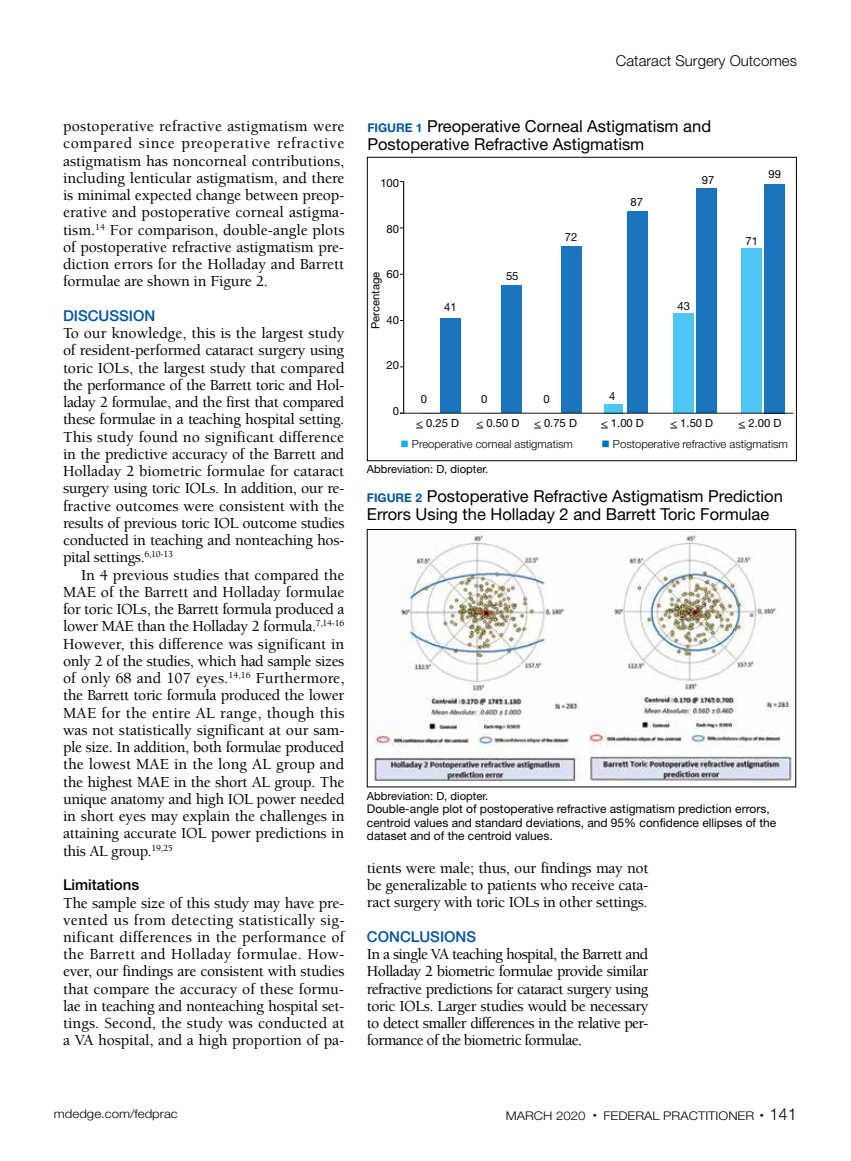
<style>
.page{position:relative;width:851px;height:1161px;background:#fff}
.page>*{position:absolute;margin:0;border:0;box-sizing:border-box;transform-origin:0 0}
.t1{font:16.5px/18px "Helvetica Neue LT Std";color:#000}
.t2{font:500 15.75px/17.2px "Berkeley Std";letter-spacing:-.02em;color:#000;text-align:justify}
.t3{font:300 15px "Helvetica Neue LT Std";color:#000}
.t4{font:500 15px "Helvetica Neue LT Std";color:#0054a6}
.t5{font:500 15px "Helvetica Neue LT Std";color:#000}
.t6{font:12px/13.5px "Helvetica Neue LT Std";color:#000}
.t7{font:300 12px "Helvetica Neue LT Std";color:#000;scale:1.1 1}
.t8{font:11.25px "Helvetica Neue LT Std";color:#000}
.t9{font:300 11.25px "Helvetica Neue LT Std";color:#000}
.s1{font-weight:700;font-size:12px;color:#0054a6}
.s2{color:#13b1e7}
.s3{color:#0073bd}
.s4{font-size:16.5px}
</style>
<div class="page">
<hr style="left:403px;top:182px;width:1px;height:231px;background:#000">
<div style="left:764px;top:184px;width:21px;height:229px;background:#1c75bc"></div>
<div style="left:741px;top:249px;width:21px;height:164px;background:#4dc6f3"></div>
<div style="left:695px;top:189px;width:21px;height:224px;background:#1c75bc"></div>
<div style="left:672px;top:314px;width:21px;height:99px;background:#4dc6f3"></div>
<div style="left:627px;top:212px;width:20px;height:201px;background:#1c75bc"></div>
<div style="left:604px;top:404px;width:18px;height:9px;background:#4dc6f3"></div>
<div style="left:560px;top:246px;width:21px;height:167px;background:#1c75bc"></div>
<div style="left:501px;top:286px;width:21px;height:127px;background:#1c75bc"></div>
<div style="left:440px;top:318px;width:20px;height:95px;background:#1c75bc"></div>
<hr style="left:397px;top:413px;width:396px;height:1px;background:#000">
<div style="left:367px;top:157px;width:429px;height:304px;border:1px solid #000"></div>
<img style="left:374px;top:531px;width:419px;height:251px">
<div style="left:367px;top:529px;width:429px;height:258px;border:1px solid #000"></div>
<p class="t2" style="left:63px;top:118px;width:283px">postoperative refractive astigmatism were compared since preoperative refractive astigmatism has noncorneal contributions, including lenticular astigmatism, and there is minimal expected change between preop&shy;erative and postoperative corneal astigma&shy;tism.<sup>14</sup> For comparison, double-angle plots of postoperative refractive astigmatism pre&shy;diction errors for the Holladay and Barrett formulae are shown in Figure 2.</p>
<p class="t4" style="left:63px;top:307px;width:94px">DISCUSSION</p>
<p class="t2" style="left:63px;top:325px;width:283px">To our knowledge, this is the largest study of resident-performed cataract surgery using toric IOLs, the largest study that compared the performance of the Barrett toric and Hol&shy;laday 2 formulae, and the first that compared these formulae in a teaching hospital setting.<br>This study found no significant difference in the predictive accuracy of the Barrett and Holladay 2 biometric formulae for cataract surgery using toric IOLs. In addition, our re&shy;fractive outcomes were consistent with the results of previous toric IOL outcome studies conducted in teaching and nonteaching hos&shy;pital settings.<sup>6,10-13</sup></p>
<p class="t2" style="left:63px;top:566px;width:283px;text-indent:18px">In 4 previous studies that compared the MAE of the Barrett and Holladay formulae for toric IOLs, the Barrett formula produced a lower MAE than the Holladay 2 formula.<sup>7,14-16<br></sup>However, this difference was significant in only 2 of the studies, which had sample sizes of only 68 and 107 eyes.<sup>14,16</sup> Furthermore, the Barrett toric formula produced the lower MAE for the entire AL range, though this was not statistically significant at our sam&shy;ple size. In addition, both formulae produced the lowest MAE in the long AL group and the highest MAE in the short AL group. The unique anatomy and high IOL power needed in short eyes may explain the challenges in attaining accurate IOL power predictions in this AL group.<sup>19,25</sup></p>
<p class="t5" style="left:63px;top:876px;width:78px">Limitations</p>
<p class="t2" style="left:63px;top:894px;width:283px">The sample size of this study may have pre&shy;vented us from detecting statistically sig&shy;nificant differences in the performance of the Barrett and Holladay formulae. How&shy;ever, our findings are consistent with studies that compare the accuracy of these formu&shy;lae in teaching and nonteaching hospital set&shy;tings. Second, the study was conducted at a VA hospital, and a high proportion of pa-</p>
<p class="t3" style="left:616px;top:52px;width:182px">Cataract Surgery Outcomes</p>
<p class="t1" style="left:367px;top:117px;width:345px"><span class="s1">FIGURE 1</span> Preoperative Corneal Astigmatism and<br>Postoperative Refractive Astigmatism</p>
<p class="t8" style="left:380px;top:177px;width:20px">100</p>
<p class="t8" style="left:386px;top:222px;width:14px">80</p>
<p class="t8" style="left:386px;top:268px;width:14px">60</p>
<p class="t8" style="left:386px;top:313px;width:14px">40</p>
<p class="t8" style="left:386px;top:359px;width:14px">20</p>
<p class="t8" style="left:393px;top:404px;width:8px">0</p>
<p class="t8" style="left:369px;top:329px;width:59px;rotate:-90deg">Percentage</p>
<p class="t8" style="left:444px;top:301px;width:14px">41</p>
<p class="t8" style="left:421px;top:392px;width:8px">0</p>
<p class="t8" style="left:506px;top:269px;width:14px">55</p>
<p class="t8" style="left:565px;top:231px;width:14px">72</p>
<p class="t8" style="left:630px;top:195px;width:14px">87</p>
<p class="t8" style="left:481px;top:392px;width:8px">0</p>
<p class="t8" style="left:543px;top:392px;width:8px">0</p>
<p class="t8" style="left:609px;top:389px;width:8px">4</p>
<p class="t8" style="left:701px;top:173px;width:14px">97</p>
<p class="t8" style="left:677px;top:299px;width:14px">43</p>
<p class="t8" style="left:768px;top:167px;width:14px">99</p>
<p class="t8" style="left:745px;top:234px;width:14px">71</p>
<p class="t8" style="left:416px;top:416px;width:44px">&lt; 0.25 D</p>
<p class="t9" style="left:400px;top:437px;width:174px"><span class="s2">■</span> Preoperative corneal astigmatism</p>
<p class="t9" style="left:601px;top:437px;width:188px"><span class="s3">■</span> Postoperative refractive astigmatism</p>
<p class="t8" style="left:476px;top:416px;width:44px">&lt; 0.50 D</p>
<p class="t8" style="left:534px;top:416px;width:44px">&lt; 0.75 D</p>
<p class="t8" style="left:601px;top:416px;width:44px">&lt; 1.00 D</p>
<p class="t8" style="left:670px;top:416px;width:44px">&lt; 1.50 D</p>
<p class="t8" style="left:738px;top:416px;width:44px">&lt; 2.00 D</p>
<p class="t8" style="left:367px;top:463px;width:123px">Abbreviation: D, diopter.</p>
<p class="t1" style="left:367px;top:487px;width:417px"><span class="s1">FIGURE 2</span> Postoperative Refractive Astigmatism Prediction<br>Errors Using the Holladay 2 and Barrett Toric Formulae</p>
<p class="t8" style="left:367px;top:789px;width:123px">Abbreviation: D, diopter.</p>
<p class="t6" style="left:367px;top:802px;width:411px">Double-angle plot of postoperative refractive astigmatism prediction errors, centroid values and standard deviations, and 95% confidence ellipses of the dataset and of the centroid values.</p>
<p class="t2" style="left:367px;top:860px;width:283px">tients were male; thus, our findings may not be generalizable to patients who receive cata&shy;ract surgery with toric IOLs in other settings.</p>
<p class="t4" style="left:367px;top:928px;width:111px">CONCLUSIONS</p>
<p class="t2" style="left:367px;top:946px;width:283px">In a single VA teaching hospital, the Barrett and Holladay 2 biometric formulae provide similar refractive predictions for cataract surgery using toric IOLs. Larger studies would be necessary to detect smaller differences in the relative per&shy;formance of the biometric formulae.</p>
<p class="t7" style="left:54px;top:1107px;width:114px">mdedge.com/fedprac</p>
<p class="t7" style="left:505px;top:1109px;width:266px">MARCH 2020 <sup>•</sup> FEDERAL PRACTITIONER <sup>•</sup> <span class="s4">141</span></p>
</div>
